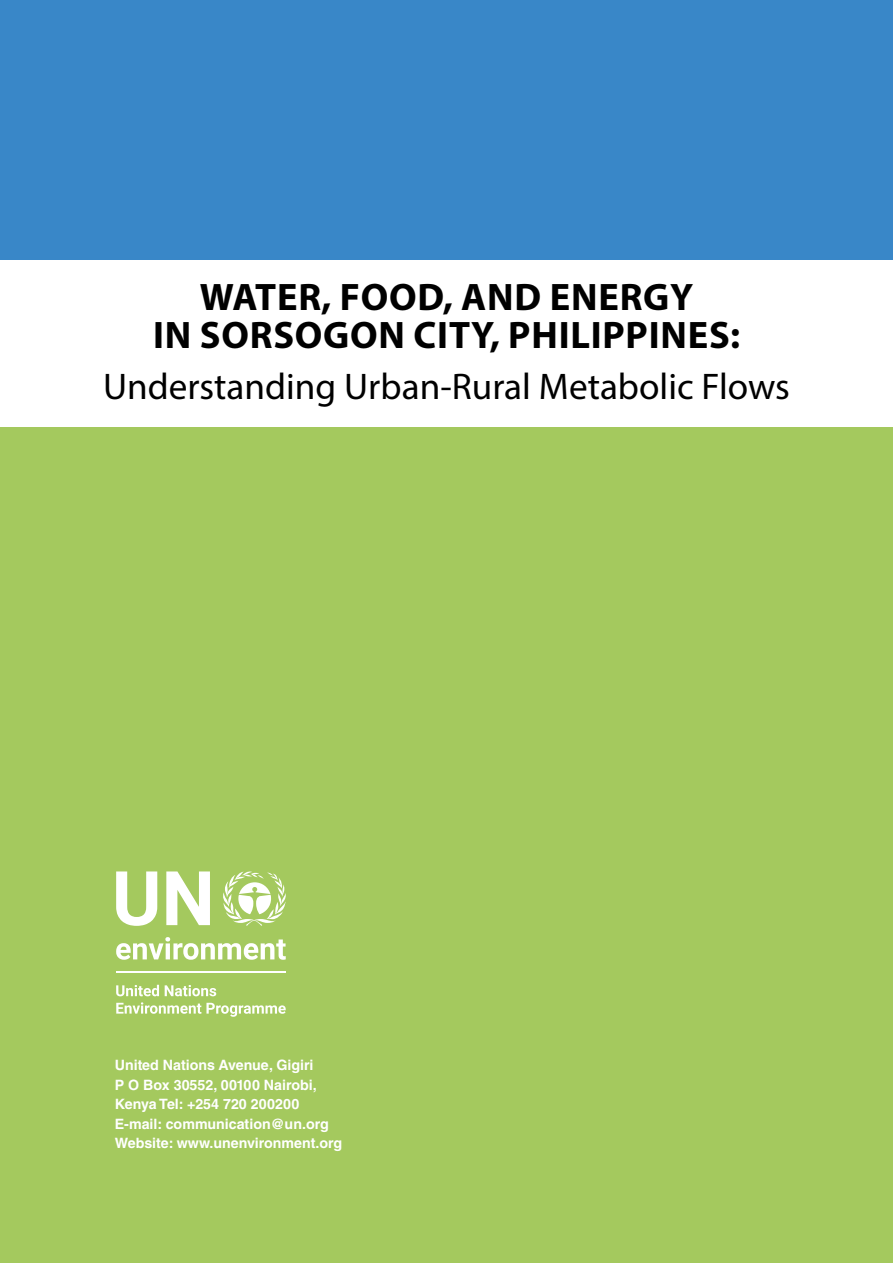
<style>
.page{position:relative;width:893px;height:1263px;background:#fff}
.page>*{position:absolute;margin:0;border:0;box-sizing:border-box;transform-origin:0 0}
.t1{font:700 38.4px/37.2px "Myriad Pro";letter-spacing:.02em;color:#000;text-align:center}
.t2{font:37.2px "Myriad Pro";color:#000}
.t3{font:700 14.25px/19.5px "Helvetica LT Std";color:#fff}
</style>
<div class="page">
<div style="left:0;top:427px;width:893px;height:836px;background:#a4c95e"></div>
<hr style="left:116px;top:971px;width:170px;height:2px;background:#fff">
<svg style="left:116px;top:985px;width:43px;height:11px"></svg>
<svg style="left:165px;top:985px;width:51px;height:11px"></svg>
<svg style="left:116px;top:1002px;width:170px;height:15px"></svg>
<svg style="left:223px;top:871px;width:63px;height:55px"></svg>
<svg style="left:116px;top:871px;width:41px;height:55px"></svg>
<svg style="left:166px;top:871px;width:44px;height:54px"></svg>
<svg style="left:116px;top:937px;width:170px;height:23px"></svg>
<div style="left:0;top:0;width:893px;height:259px;background:#3987c8"></div>
<h1 class="t1" style="left:153px;top:278px;width:589px">WATER, FOOD, AND ENERGY<br>IN SORSOGON CITY, PHILIPPINES:</h1>
<h2 class="t2" style="left:103px;top:363px;width:688px">Understanding Urban-Rural Metabolic Flows</h2>
<p class="t3" style="left:115px;top:1055px;width:229px">United Nations Avenue, Gigiri<br>P O Box 30552, 00100 Nairobi,<br>Kenya Tel: +254 720 200200<br>E-mail: communication@un.org<br>Website: www.unenvironment.org</p>
</div>
